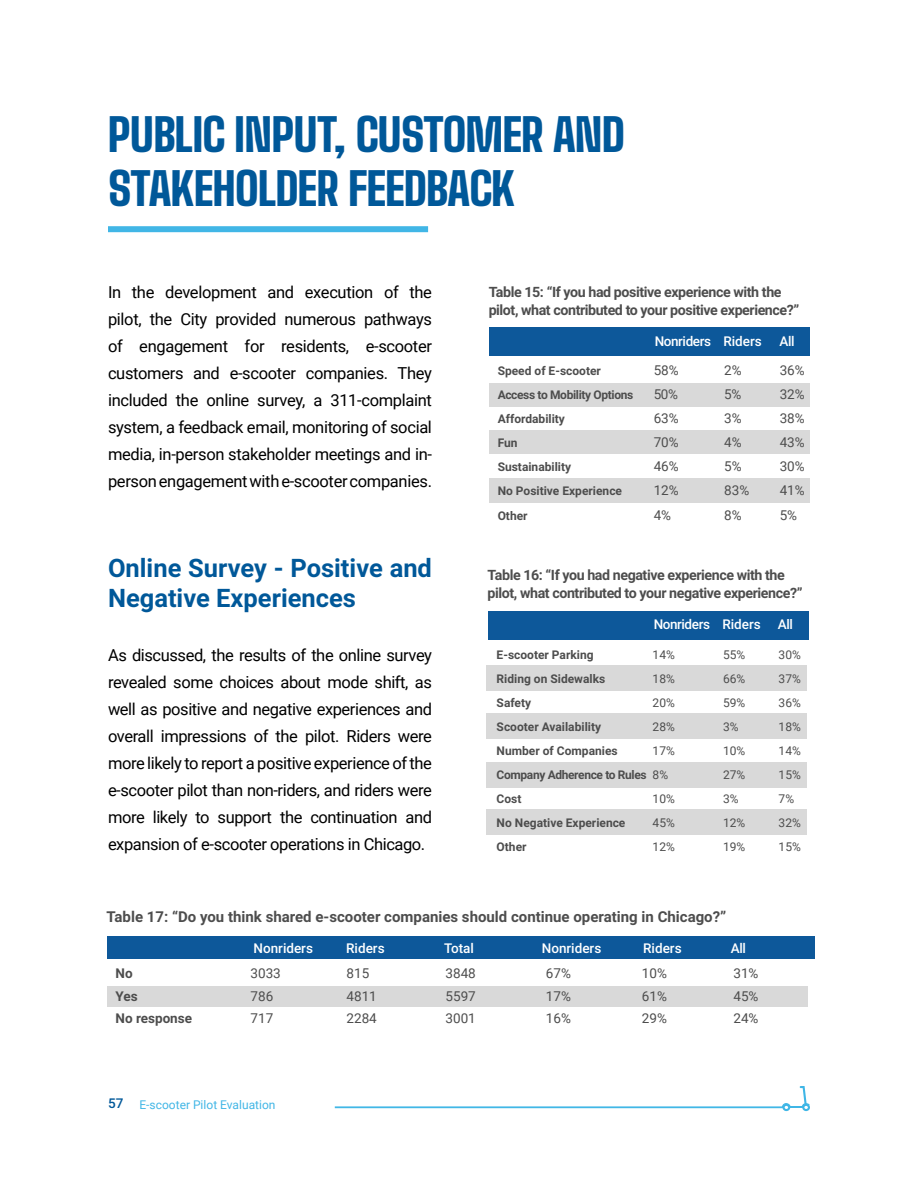
<style>
.page{position:relative;width:918px;height:1188px;background:#fff}
.page>*{position:absolute;margin:0;border:0;box-sizing:border-box;transform-origin:0 0}
.Header_1{font:900 45px "Big Shoulders Text";letter-spacing:-.01em;color:#005899}
.Header_2{font:700 25.5px/30px "Roboto";color:#005899}
.t1{font:16.5px/27px "Roboto";letter-spacing:-.025em;color:#000;text-align:justify}
.Figure_Header{font:700 15px "Roboto";color:#4d4d4d}
.Figure_Header-2{font:700 14.25px/18px "Roboto";letter-spacing:-.03em;color:#4d4d4d}
.t2{font:13.5px "Roboto";color:#4d4d4d}
.t3{font:500 13.5px "Roboto";color:#fff}
.t4{font:500 13.5px "Roboto";letter-spacing:-.03em;color:#fff}
.t5{font:700 13.5px "Roboto";color:#4d4d4d}
.t6{font:700 12px "Roboto";color:#4d4d4d}
.t7{font:12px "Roboto";color:#4d4d4d}
.t8{font:700 12px "Roboto";letter-spacing:-.03em;color:#4d4d4d}
.t9{font:12px "Roboto";color:#41b6e6}
.s1{font-weight:400}
.s2{font-weight:500;font-size:13.5px;color:#005899}
</style>
<div class="page">
<svg style="left:781px;top:1086px;width:29px;height:26px"></svg>
<hr style="left:335px;top:1106px;width:449px;height:2px;background:#42b7e6">
<div style="left:489px;top:430px;width:321px;height:23px;background:#d9d9d9"></div>
<div style="left:489px;top:478px;width:321px;height:24px;background:#d9d9d9"></div>
<div style="left:489px;top:383px;width:321px;height:24px;background:#d9d9d9"></div>
<div style="left:486px;top:665px;width:320px;height:25px;background:#d9d9d9"></div>
<div style="left:486px;top:713px;width:320px;height:25px;background:#d9d9d9"></div>
<div style="left:486px;top:763px;width:320px;height:25px;background:#d9d9d9"></div>
<div style="left:486px;top:809px;width:320px;height:25px;background:#d9d9d9"></div>
<div style="left:108px;top:226px;width:320px;height:6px;background:#41b6e6"></div>
<div style="left:107px;top:986px;width:701px;height:21px;background:#d9d9d9"></div>
<div style="left:107px;top:936px;width:708px;height:23px;background:#0d589a"></div>
<div style="left:489px;top:327px;width:321px;height:29px;background:#0d589a"></div>
<div style="left:488px;top:611px;width:321px;height:29px;background:#0d589a"></div>
<p class="Header_1" style="left:108px;top:102px;width:519px">PUBLIC INPUT, CUSTOMER AND</p>
<p class="Header_1" style="left:108px;top:156px;width:409px">STAKEHOLDER FEEDBACK</p>
<p class="t1" style="left:108px;top:278px;width:326px">In the development and execution of the pilot, the City provided numerous pathways of engagement for residents, e-scooter customers and e-scooter companies. They included the online survey, a 311-complaint system, a feedback email, monitoring of social media, in-person stakeholder meetings and in&shy;person engagement with e-scooter companies.</p>
<p class="Header_2" style="left:108px;top:552px;width:325px">Online Survey - Positive and<br>Negative Experiences</p>
<p class="t1" style="left:108px;top:641px;width:326px">As discussed, the results of the online survey revealed some choices about mode shift, as well as positive and negative experiences and overall impressions of the pilot. Riders were more likely to report a positive experience of the e-scooter pilot than non-riders, and riders were more likely to support the continuation and expansion of e-scooter operations in Chicago.</p>
<p class="Figure_Header-2" style="left:489px;top:282px;width:312px">Table 15: “If you had positive experience with the pilot, what contributed to your positive experience?”</p>
<p class="t4" style="left:655px;top:332px;width:58px">Nonriders</p>
<p class="t3" style="left:723px;top:332px;width:40px">Riders</p>
<p class="t3" style="left:780px;top:332px;width:17px">All</p>
<p class="t6" style="left:498px;top:362px;width:105px">Speed of E-scooter</p>
<p class="t2" style="left:654px;top:360px;width:27px">58%</p>
<p class="t2" style="left:724px;top:360px;width:19px">2%</p>
<p class="t2" style="left:780px;top:360px;width:27px">36%</p>
<p class="t8" style="left:498px;top:386px;width:137px">Access to Mobility Options</p>
<p class="t2" style="left:654px;top:384px;width:26px">50%</p>
<p class="t2" style="left:724px;top:384px;width:19px">5%</p>
<p class="t2" style="left:780px;top:384px;width:27px">32%</p>
<p class="t6" style="left:498px;top:410px;width:69px">Affordability</p>
<p class="t2" style="left:654px;top:408px;width:27px">63%</p>
<p class="t2" style="left:724px;top:408px;width:19px">3%</p>
<p class="t2" style="left:780px;top:408px;width:27px">38%</p>
<p class="t6" style="left:498px;top:434px;width:21px">Fun</p>
<p class="t2" style="left:654px;top:432px;width:27px">70%</p>
<p class="t2" style="left:724px;top:432px;width:19px">4%</p>
<p class="t2" style="left:780px;top:432px;width:27px">43%</p>
<p class="t6" style="left:498px;top:458px;width:75px">Sustainability</p>
<p class="t2" style="left:654px;top:456px;width:27px">46%</p>
<p class="t2" style="left:724px;top:456px;width:19px">5%</p>
<p class="t2" style="left:780px;top:456px;width:27px">30%</p>
<p class="t6" style="left:498px;top:482px;width:126px">No Positive Experience</p>
<p class="t2" style="left:654px;top:480px;width:27px">12%</p>
<p class="t2" style="left:724px;top:480px;width:27px">83%</p>
<p class="t2" style="left:780px;top:480px;width:27px">41%</p>
<p class="t6" style="left:498px;top:507px;width:31px">Other</p>
<p class="t2" style="left:654px;top:506px;width:19px">4%</p>
<p class="t2" style="left:724px;top:506px;width:19px">8%</p>
<p class="t2" style="left:780px;top:506px;width:19px">5%</p>
<p class="Figure_Header-2" style="left:488px;top:565px;width:316px">Table 16: “If you had negative experience with the pilot, what contributed to your negative experience?”</p>
<p class="t4" style="left:654px;top:615px;width:58px">Nonriders</p>
<p class="t3" style="left:722px;top:615px;width:40px">Riders</p>
<p class="t3" style="left:778px;top:615px;width:17px">All</p>
<p class="t6" style="left:497px;top:646px;width:98px">E-scooter Parking</p>
<p class="t7" style="left:653px;top:646px;width:24px">14%</p>
<p class="t7" style="left:723px;top:646px;width:24px">55%</p>
<p class="t7" style="left:779px;top:646px;width:24px">30%</p>
<p class="t6" style="left:497px;top:670px;width:110px">Riding on Sidewalks</p>
<p class="t7" style="left:653px;top:670px;width:24px">18%</p>
<p class="t7" style="left:723px;top:670px;width:24px">66%</p>
<p class="t7" style="left:779px;top:670px;width:24px">37%</p>
<p class="t6" style="left:497px;top:694px;width:36px">Safety</p>
<p class="t7" style="left:653px;top:694px;width:24px">20%</p>
<p class="t7" style="left:723px;top:694px;width:24px">59%</p>
<p class="t7" style="left:779px;top:694px;width:24px">36%</p>
<p class="t6" style="left:497px;top:718px;width:106px">Scooter Availability</p>
<p class="t7" style="left:653px;top:718px;width:24px">28%</p>
<p class="t7" style="left:723px;top:718px;width:17px">3%</p>
<p class="t7" style="left:779px;top:718px;width:24px">18%</p>
<p class="t6" style="left:497px;top:742px;width:123px">Number of Companies</p>
<p class="t7" style="left:653px;top:742px;width:24px">17%</p>
<p class="t7" style="left:723px;top:742px;width:24px">10%</p>
<p class="t7" style="left:779px;top:742px;width:24px">14%</p>
<p class="t8" style="left:497px;top:766px;width:173px">Company Adherence to Rules <span class="s1">8%</span></p>
<p class="t7" style="left:723px;top:766px;width:24px">27%</p>
<p class="t7" style="left:779px;top:766px;width:24px">15%</p>
<p class="t6" style="left:497px;top:790px;width:26px">Cost</p>
<p class="t7" style="left:653px;top:790px;width:24px">10%</p>
<p class="t7" style="left:723px;top:790px;width:17px">3%</p>
<p class="t7" style="left:779px;top:790px;width:17px">7%</p>
<p class="t6" style="left:497px;top:814px;width:130px">No Negative Experience</p>
<p class="t7" style="left:653px;top:814px;width:24px">45%</p>
<p class="t7" style="left:723px;top:814px;width:24px">12%</p>
<p class="t7" style="left:779px;top:814px;width:24px">32%</p>
<p class="t6" style="left:497px;top:838px;width:31px">Other</p>
<p class="t7" style="left:653px;top:838px;width:24px">12%</p>
<p class="t7" style="left:723px;top:838px;width:24px">19%</p>
<p class="t7" style="left:779px;top:838px;width:24px">15%</p>
<p class="Figure_Header" style="left:106px;top:907px;width:621px">Table 17: “Do you think shared e-scooter companies should continue operating in Chicago?”</p>
<p class="t3" style="left:254px;top:938px;width:61px">Nonriders</p>
<p class="t3" style="left:444px;top:938px;width:31px">Total</p>
<p class="t3" style="left:542px;top:938px;width:61px">Nonriders</p>
<p class="t3" style="left:643px;top:938px;width:40px">Riders</p>
<p class="t3" style="left:346px;top:938px;width:40px">Riders</p>
<p class="t3" style="left:731px;top:938px;width:17px">All</p>
<p class="t5" style="left:116px;top:964px;width:19px">No</p>
<p class="t2" style="left:250px;top:964px;width:32px">3033</p>
<p class="t2" style="left:346px;top:964px;width:24px">815</p>
<p class="t2" style="left:445px;top:964px;width:32px">3848</p>
<p class="t2" style="left:546px;top:964px;width:27px">67%</p>
<p class="t2" style="left:642px;top:964px;width:27px">10%</p>
<p class="t2" style="left:733px;top:964px;width:27px">31%</p>
<p class="t5" style="left:116px;top:986px;width:24px">Yes</p>
<p class="t2" style="left:250px;top:986px;width:24px">786</p>
<p class="t2" style="left:346px;top:986px;width:32px">4811</p>
<p class="t2" style="left:445px;top:986px;width:32px">5597</p>
<p class="t2" style="left:546px;top:986px;width:27px">17%</p>
<p class="t2" style="left:642px;top:986px;width:27px">61%</p>
<p class="t2" style="left:733px;top:986px;width:27px">45%</p>
<p class="t5" style="left:116px;top:1009px;width:78px">No response</p>
<p class="t2" style="left:250px;top:1009px;width:24px">717</p>
<p class="t2" style="left:346px;top:1009px;width:32px">2284</p>
<p class="t2" style="left:445px;top:1009px;width:32px">3001</p>
<p class="t2" style="left:546px;top:1009px;width:27px">16%</p>
<p class="t2" style="left:642px;top:1009px;width:27px">29%</p>
<p class="t2" style="left:733px;top:1009px;width:27px">24%</p>
<p class="t9" style="left:108px;top:1096px;width:169px"><span class="s2">57</span> E-scooter Pilot Evaluation</p>
</div>
